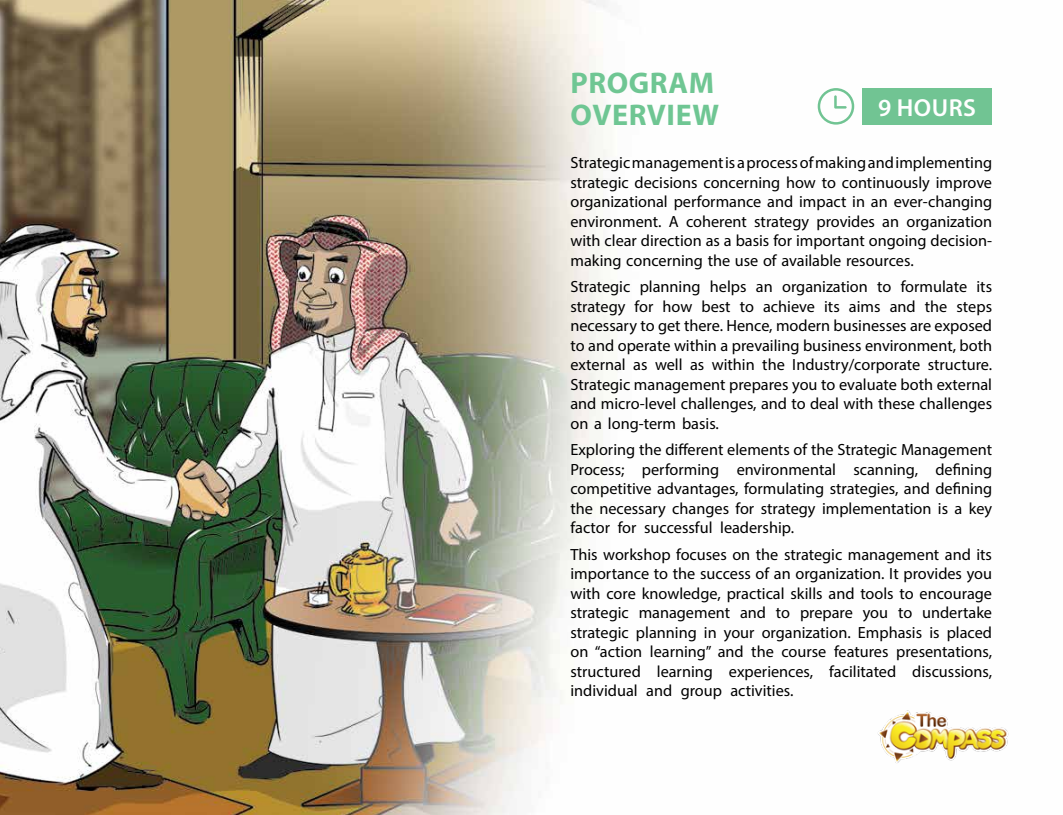
<style>
.page{position:relative;width:1063px;height:815px;background:#fff}
.page>*{position:absolute;margin:0;border:0;box-sizing:border-box;transform-origin:0 0}
.t1{font:700 30px "Myriad Pro";letter-spacing:.02em;color:#6fc693}
.t2{font:600 24.75px "Myriad Pro";letter-spacing:.02em;color:#fff}
.t3{font:16.25px/19.5px "Myriad Pro";color:#000}
</style>
<div class="page">
<img style="left:0;top:0;width:855px;height:815px">
<div style="left:862px;top:88px;width:130px;height:37px;background:#71c493"></div>
<svg style="left:818px;top:88px;width:36px;height:37px"></svg>
<img style="left:878px;top:710px;width:131px;height:53px">
<h1 class="t1" style="left:570px;top:64px;width:145px">PROGRAM</h1>
<h1 class="t1" style="left:570px;top:95px;width:150px">OVERVIEW</h1>
<h2 class="t2" style="left:878px;top:92px;width:99px">9 HOURS</h2>
<p class="t3" style="left:570px;top:153px;width:423px;text-align:justify">Strategicmanagementisaprocessofmakingandimplementing strategic decisions concerning how to continuously improve organizational performance and impact in an ever-changing environment A. coherent strategy provides an organization</p>
<p class="t3" style="left:570px;top:250px;width:345px">making concerning the use of available resources.</p>
<p class="t3" style="left:570px;top:231px;width:423px">with clear direction as a basis for important ongoing decision-</p>
<p class="t3" style="left:977px;top:277px;width:17px">its</p>
<p class="t3" style="left:901px;top:277px;width:68px">formulate</p>
<p class="t3" style="left:640px;top:277px;width:62px">planning</p>
<p class="t3" style="left:710px;top:277px;width:38px">helps</p>
<p class="t3" style="left:570px;top:277px;width:61px">Strategic</p>
<p class="t3" style="left:782px;top:277px;width:87px">organization</p>
<p class="t3" style="left:877px;top:277px;width:16px">to</p>
<p class="t3" style="left:756px;top:277px;width:18px">an</p>
<p class="t3" style="left:635px;top:296px;width:20px">for</p>
<p class="t3" style="left:663px;top:296px;width:31px">how</p>
<p class="t3" style="left:701px;top:296px;width:31px">best</p>
<p class="t3" style="left:763px;top:296px;width:53px">achieve</p>
<p class="t3" style="left:890px;top:296px;width:28px">and</p>
<p class="t3" style="left:925px;top:296px;width:24px">the</p>
<p class="t3" style="left:824px;top:296px;width:17px">its</p>
<p class="t3" style="left:849px;top:296px;width:33px">aims</p>
<p class="t3" style="left:570px;top:296px;width:56px">strategy</p>
<p class="t3" style="left:570px;top:316px;width:423px">necessary to get there. Hence, modern businesses are exposed</p>
<p class="t3" style="left:570px;top:335px;width:423px">to and operate within a prevailing business environment, both</p>
<p class="t3" style="left:928px;top:355px;width:66px">structure.</p>
<p class="t3" style="left:740px;top:296px;width:16px">to</p>
<p class="t3" style="left:957px;top:296px;width:37px">steps</p>
<p class="t3" style="left:570px;top:355px;width:423px">external<br>Strategic management prepares you to evaluate both external and micro-level challenges, and to deal with these challenges on a long-term basis.</p>
<p class="t3" style="left:570px;top:440px;width:423px;text-align:right">Exploring the different elements of the Strategic Management defining</p>
<p class="t3" style="left:655px;top:355px;width:29px">well</p>
<p class="t3" style="left:712px;top:355px;width:44px">within</p>
<p class="t3" style="left:762px;top:355px;width:24px">the</p>
<p class="t3" style="left:792px;top:355px;width:130px">Industry/corporate</p>
<p class="t3" style="left:633px;top:355px;width:16px">as</p>
<p class="t3" style="left:690px;top:355px;width:16px">as</p>
<p class="t3" style="left:642px;top:459px;width:79px">performing</p>
<p class="t3" style="left:737px;top:459px;width:101px">environmental</p>
<p class="t3" style="left:570px;top:459px;width:56px">Process;</p>
<p class="t3" style="left:570px;top:479px;width:423px">competitive advantages, formulating strategies, and defining</p>
<p class="t3" style="left:570px;top:498px;width:423px">the necessary changes for strategy implementation is a key</p>
<p class="t3" style="left:720px;top:518px;width:75px">leadership.</p>
<p class="t3" style="left:853px;top:459px;width:66px">scanning,</p>
<p class="t3" style="left:570px;top:514px;width:423px;line-height:26.6px">factor<br>This workshop focuses on the strategic management and its</p>
<p class="t3" style="left:570px;top:564px;width:423px;text-align:right">importance to the success of an organization It. provides you with core knowledge, practical skills and tools to encourage undertake</p>
<p class="t3" style="left:618px;top:518px;width:20px">for</p>
<p class="t3" style="left:644px;top:518px;width:70px">successful</p>
<p class="t3" style="left:740px;top:603px;width:28px">and</p>
<p class="t3" style="left:570px;top:603px;width:60px">strategic</p>
<p class="t3" style="left:570px;top:622px;width:423px">strategic planning in your organization. Emphasis is placed</p>
<p class="t3" style="left:896px;top:642px;width:97px">presentations,</p>
<p class="t3" style="left:639px;top:603px;width:93px">management</p>
<p class="t3" style="left:776px;top:603px;width:16px">to</p>
<p class="t3" style="left:898px;top:603px;width:16px">to</p>
<p class="t3" style="left:800px;top:603px;width:54px">prepare</p>
<p class="t3" style="left:863px;top:603px;width:27px">you</p>
<p class="t3" style="left:834px;top:642px;width:56px">features</p>
<p class="t3" style="left:650px;top:642px;width:95px">learning” and</p>
<p class="t3" style="left:751px;top:642px;width:24px">the</p>
<p class="t3" style="left:570px;top:642px;width:73px">on “action</p>
<p class="t3" style="left:781px;top:642px;width:46px">course</p>
<p class="t3" style="left:570px;top:661px;width:72px">structured</p>
<p class="t3" style="left:657px;top:661px;width:58px">learning</p>
<p class="t3" style="left:729px;top:661px;width:86px">experiences,</p>
<p class="t3" style="left:829px;top:661px;width:69px">facilitated</p>
<p class="t3" style="left:912px;top:661px;width:81px">discussions,</p>
<p class="t3" style="left:570px;top:681px;width:69px">individual</p>
<p class="t3" style="left:646px;top:681px;width:28px">and</p>
<p class="t3" style="left:681px;top:681px;width:43px">group</p>
<p class="t3" style="left:730px;top:681px;width:65px">activities.</p>
</div>
